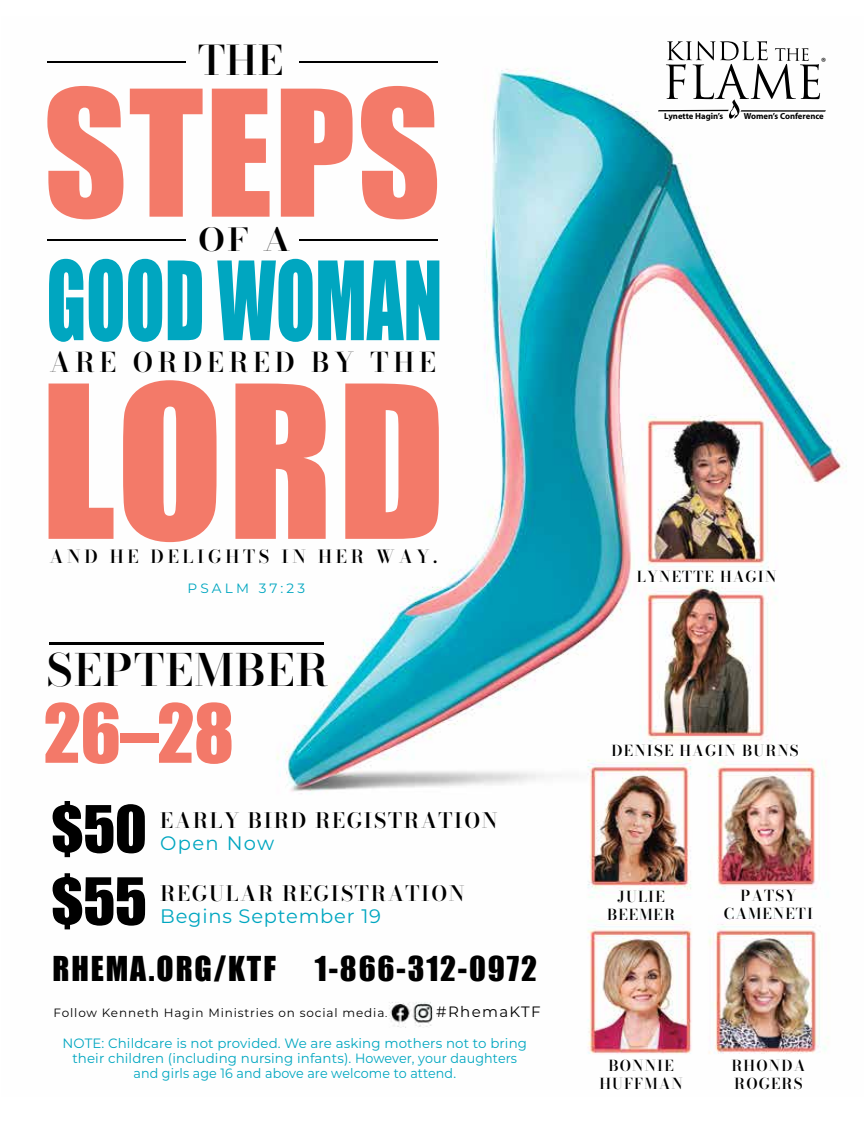
<style>
.page{position:relative;width:864px;height:1134px;background:#fff}
.page>*{position:absolute;margin:0;border:0;box-sizing:border-box;transform-origin:0 0}
.t1{font:196.5px "Impact";color:#f37a69}
.t2{font:162px "Impact";letter-spacing:.01em;color:#f37a69}
.t3{font:100.8px "Impact";color:#00a6c0;scale:.71 1}
.t4{font:75px "Impact";color:#f37969}
.t5{font:60px/72.3px "Impact";color:#000}
.t6{font:600 44.1px "Bodoni Moda 28 pt";letter-spacing:.03em;color:#000}
.t7{font:600 40.5px "Bodoni Moda 28 pt";color:#000}
.t8{font:31.5px "Impact";letter-spacing:.06em;color:#000}
.t9{font:600 31.5px "Bodoni Moda 28 pt";color:#000;scale:1.14 1}
.t10{font:600 27px "Bodoni Moda 28 pt";letter-spacing:.18em;color:#000}
.t11{font:600 21px "Bodoni Moda 28 pt";letter-spacing:.08em;color:#000}
.t12{font:19.5px "Montserrat";letter-spacing:.04em;color:#00a6c0}
.t13{font:600 18px "Bodoni Moda 28 pt";letter-spacing:.21em;color:#000}
.t14{font:600 15px/18px "Bodoni Moda 28 pt";letter-spacing:.08em;color:#000;text-align:center}
.t15{font:15px "Montserrat";letter-spacing:.09em;color:#000}
.t16{font:13.5px/15px "Montserrat";letter-spacing:.01em;color:#00a6c0;text-align:center}
.t17{font:13.5px "Montserrat";letter-spacing:.23em;color:#00a6c0}
.t18{font:12px "Montserrat";letter-spacing:.07em;color:#000}
.t19{font:12px "Serlio LH";color:#000}
.t20{font:700 8.7px "Myriad";color:#000}
.s1{font-size:10.5px}
</style>
<div class="page">
<img style="left:47px;top:61px;width:800px;height:993px">
<svg style="left:658px;top:41px;width:168px;height:78px"></svg>
<hr style="left:48px;top:62px;width:138px;height:1px;background:#000">
<hr style="left:48px;top:239px;width:138px;height:2px;background:#000">
<hr style="left:49px;top:642px;width:275px;height:3px;background:#000">
<hr style="left:300px;top:62px;width:138px;height:1px;background:#000">
<hr style="left:300px;top:239px;width:138px;height:2px;background:#000">
<h3 class="t7" style="left:198px;top:33px;width:87px">THE</h3>
<h2 class="t2" style="left:44px;top:27px;width:399px">STEPS</h2>
<h3 class="t3" style="left:46px;top:222px;width:559px">GOOD WOMAN</h3>
<h3 class="t9" style="left:198px;top:218px;width:83px">OF A</h3>
<h3 class="t10" style="left:49px;top:344px;width:388px">ARE ORDERED BY THE</h3>
<h1 class="t1" style="left:40px;top:309px;width:407px">LORD</h1>
<h3 class="t13" style="left:49px;top:545px;width:390px">AND HE DELIGHTS IN HER WAY.</h3>
<p class="t17" style="left:188px;top:579px;width:119px">PSALM 37:23</p>
<h3 class="t6" style="left:46px;top:640px;width:284px">SEPTEMBER</h3>
<h3 class="t4" style="left:44px;top:675px;width:192px">26–28</h3>
<h3 class="t5" style="left:51px;top:791px;width:98px">$50 $55</h3>
<h3 class="t8" style="left:52px;top:944px;width:486px">RHEMA.ORG/KTF 1-866-312-0972</h3>
<p class="t18" style="left:54px;top:1005px;width:335px">Follow Kenneth Hagin Ministries on social media<span class="s1">.</span></p>
<p class="t15" style="left:436px;top:1002px;width:106px">#RhemaKTF</p>
<h3 class="t11" style="left:160px;top:806px;width:339px">EARLY BIRD REGISTRATION</h3>
<h3 class="t12" style="left:160px;top:830px;width:116px">Open Now</h3>
<h3 class="t11" style="left:160px;top:878px;width:306px">REGULAR REGISTRATION</h3>
<h3 class="t12" style="left:160px;top:902px;width:222px">Begins September 19</h3>
<p class="t16" style="left:62px;top:1036px;width:466px">NOTE: Childcare is not provided. We are asking mothers not to bring their children (including nursing infants). However, your daughters and girls age 16 and above are welcome to attend.</p>
<p class="t19" style="left:821px;top:54px;width:6px">®</p>
<p class="t20" style="left:664px;top:112px;width:61px">Lynette Hagin’s</p>
<p class="t20" style="left:744px;top:112px;width:82px">Women’s Conference</p>
<p class="t14" style="left:637px;top:568px;width:141px">LYNETTE HAGIN</p>
<p class="t14" style="left:612px;top:741px;width:189px">DENISE HAGIN BURNS</p>
<p class="t14" style="left:607px;top:888px;width:69px">JULIE<br>BEEMER</p>
<p class="t14" style="left:724px;top:887px;width:91px">PATSY<br>CAMENETI</p>
<p class="t14" style="left:599px;top:1057px;width:85px">BONNIE<br>HUFFMAN</p>
<p class="t14" style="left:731px;top:1057px;width:75px;text-align:left">RHONDA<br>ROGERS</p>
</div>
